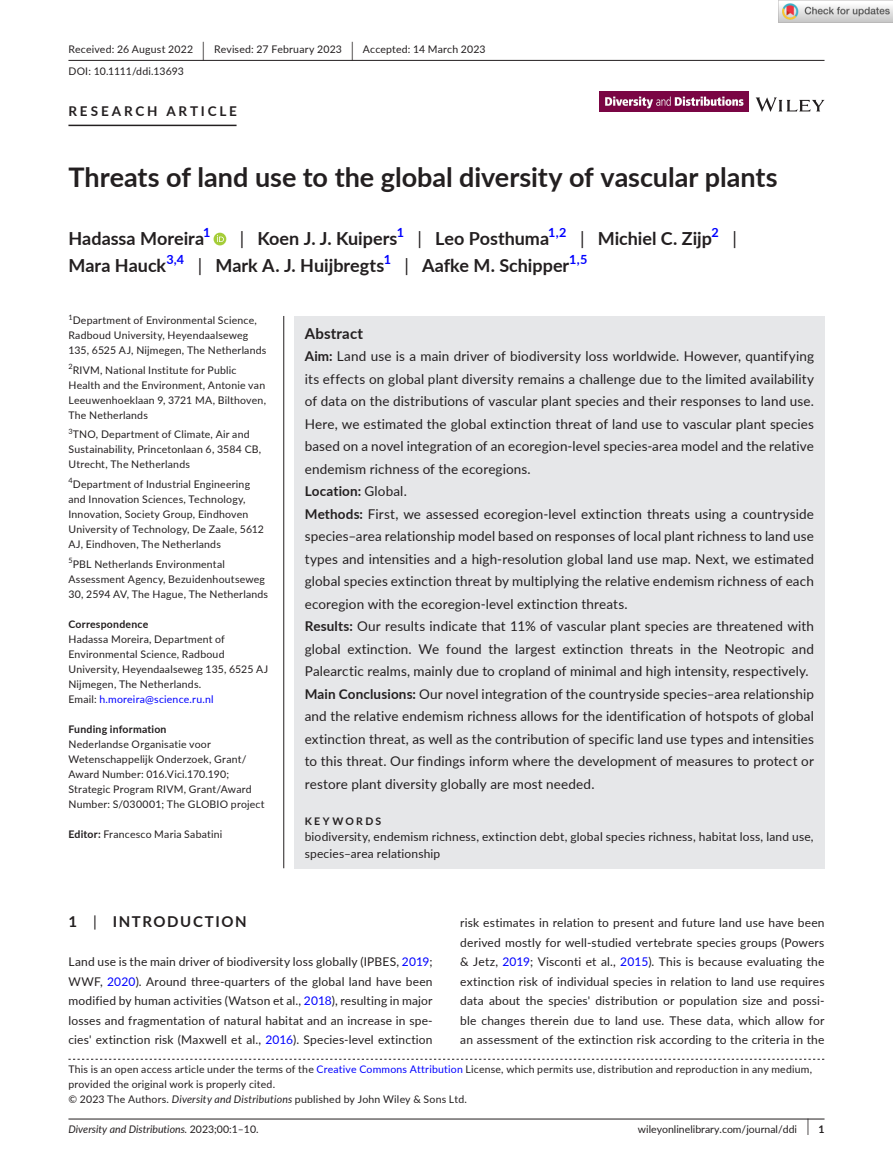
<style>
.page{position:relative;width:893px;height:1174px;background:#fff}
.page>*{position:absolute;margin:0;border:0;box-sizing:border-box;transform-origin:0 0}
.t1{font:700 27px "Lato";color:#231f20}
.t2{font:700 18px "Lato";color:#231f20}
.t3{font:18px "Lato";color:#231f20}
.t4{font:700 15px "Lato";letter-spacing:.1em;color:#231f20}
.t5{font:700 15px "Lato";letter-spacing:.015em;color:#231f20}
.t6{font:13.5px/22.5px "Lato";letter-spacing:.01em;color:#231f20}
.t7{font:700 13.5px "Lato";letter-spacing:.21em;color:#231f20}
.t8{font:700 12.6px "Lato";color:#00f}
.t9{font:12px/19.5px "Lato";letter-spacing:.015em;color:#231f20;text-align:justify}
.t10{font:10.5px/15px "Lato";letter-spacing:.02em;color:#231f20}
.t11{font:italic 10.5px "Lato";color:#231f20}
.t12{font:10.5px "Lato";color:#231f20}
.t13{font:700 10.5px "Lato";letter-spacing:.02em;color:#231f20}
.t14{font:700 10.5px "Lato";letter-spacing:.22em;color:#231f20}
.t15{font:7.35px "Lato";color:#231f20}
.s1{font-size:19.65px}
.s2{font-weight:400}
.s3{color:#00f}
.s4{font-weight:700}
.s5{font-style:italic}
.s6{font-style:normal}
.s7{font-size:17.4px}
</style>
<div class="page">
<hr style="left:68px;top:1118px;width:756px;height:1px;background:#231f20">
<svg style="left:756px;top:97px;width:68px;height:15px"></svg>
<img style="left:599px;top:91px;width:149px;height:21px">
<hr style="left:68px;top:60px;width:756px;height:1px;background:#231f20">
<hr style="left:68px;top:125px;width:169px;height:1px;background:#231f20">
<div style="left:214px;top:233px;width:12px;height:12px;background:#a5cd39;border-radius:50%"></div>
<svg style="left:217px;top:235px;width:7px;height:7px"></svg>
<svg style="left:68px;top:1058px;width:756px;height:1px"></svg>
<div style="left:294px;top:316px;width:530px;height:552px;background:#e6e7e9"></div>
<hr style="left:283px;top:316px;width:1px;height:552px;background:#231f20">
<img style="left:779px;top:0;width:114px;height:23px">
<p class="t10" style="left:68px;top:38px;width:419px;line-height:21.8px">Received: 26 August 2022 <span class="s1">|</span> Revised: 27 February 2023 <span class="s1">|</span> Accepted: 14 March 2023<br>DOI: 10.1111/ddi.13693</p>
<p class="t7" style="left:68px;top:101px;width:170px">RESEARCH ARTICLE</p>
<h1 class="t1" style="left:68px;top:157px;width:711px">Threats of land use to the global diversity of vascular plants</h1>
<h2 class="t2" style="left:68px;top:226px;width:137px">Hadassa Moreira</h2>
<p class="t8" style="left:203px;top:223px;width:9px">1</p>
<h2 class="t2" style="left:240px;top:226px;width:159px"><span class="s2">|</span> Koen J. J. Kuipers</h2>
<p class="t8" style="left:397px;top:223px;width:9px">1</p>
<h2 class="t2" style="left:418px;top:226px;width:133px"><span class="s2">|</span> Leo Posthuma</h2>
<p class="t8" style="left:548px;top:223px;width:20px">1,2</p>
<h2 class="t2" style="left:580px;top:226px;width:133px"><span class="s2">|</span> Michiel C. Zijp</h2>
<p class="t8" style="left:712px;top:223px;width:9px">2</p>
<h2 class="t3" style="left:732px;top:226px;width:6px">|</h2>
<h2 class="t2" style="left:68px;top:253px;width:99px">Mara Hauck</h2>
<p class="t8" style="left:166px;top:250px;width:19px">3,4</p>
<h2 class="t2" style="left:198px;top:253px;width:188px"><span class="s2">|</span> Mark A. J. Huijbregts</h2>
<p class="t8" style="left:384px;top:250px;width:9px">1</p>
<h2 class="t2" style="left:405px;top:253px;width:166px"><span class="s2">|</span> Aafke M. Schipper</h2>
<p class="t8" style="left:569px;top:250px;width:20px">1,5</p>
<p class="t15" style="left:68px;top:312px;width:6px">1</p>
<p class="t10" style="left:68px;top:313px;width:199px;text-indent:4px">Department of Environmental Science,<br>Radboud University, Heyendaalseweg<br>135, 6525 AJ, Nijmegen, The Netherlands</p>
<p class="t15" style="left:68px;top:361px;width:6px">2</p>
<p class="t10" style="left:68px;top:362px;width:199px;text-indent:4px">RIVM, National Institute for Public Health and the Environment, Antonie van Leeuwenhoeklaan 9, 3721 MA, Bilthoven, The Netherlands</p>
<p class="t10" style="left:68px;top:427px;width:194px"><sup>3</sup>TNO, Department of Climate, Air and<br>Sustainability, Princetonlaan 6, 3584 CB,<br>Utrecht, The Netherlands</p>
<p class="t10" style="left:68px;top:476px;width:197px"><sup>4</sup>Department of Industrial Engineering and Innovation Sciences, Technology, Innovation, Society Group, Eindhoven University of Technology, De Zaale, 5612<br>AJ, Eindhoven, The Netherlands</p>
<p class="t10" style="left:68px;top:556px;width:201px"><sup>5</sup>PBL Netherlands Environmental<br>Assessment Agency, Bezuidenhoutseweg<br>30, 2594 AV, The Hague, The Netherlands</p>
<p class="t13" style="left:68px;top:616px;width:81px">Correspondence</p>
<p class="t10" style="left:68px;top:631px;width:201px">Hadassa Moreira, Department of Environmental Science, Radboud University, Heyendaalseweg 135, 6525 AJ Nijmegen, The Netherlands.<br>Email: <span class="s3">h.moreira@science.ru.nl</span></p>
<p class="t13" style="left:68px;top:721px;width:100px">Funding information</p>
<p class="t10" style="left:68px;top:736px;width:198px">Nederlandse Organisatie voor Wetenschappelijk Onderzoek, Grant/ Award Number: 016.Vici.170.190; Strategic Program RIVM, Grant/Award Number: S/030001; The GLOBIO project</p>
<p class="t10" style="left:68px;top:826px;width:155px"><span class="s4">Editor:</span> Francesco Maria Sabatini</p>
<p class="t5" style="left:305px;top:322px;width:60px">Abstract</p>
<p class="t6" style="left:305px;top:344px;width:511px"><span class="s4">Aim:</span> Land use is a main driver of biodiversity loss worldwide. However, quantifying its effects on global plant diversity remains a challenge due to the limited availability of data on the distributions of vascular plant species and their responses to land use.<br>Here, we estimated the global extinction threat of land use to vascular plant species based on a novel integration of an ecoregion-level species-area model and the relative endemism richness of the ecoregions.<br><span class="s4">Location:</span> Global.<br><span class="s4">Methods:</span> First, we assessed ecoregion-level extinction threats using a countryside species–area relationship model based on responses of local plant richness to land use types and intensities and a high-resolution global land use map. Next, we estimated global species extinction threat by multiplying the relative endemism richness of each ecoregion with the ecoregion-level extinction threats.<br><span class="s4">Results:</span> Our results indicate that 11% of vascular plant species are threatened with global extinction. We found the largest extinction threats in the Neotropic and Palearctic realms, mainly due to cropland of minimal and high intensity, respectively.<br><span class="s4">Main Conclusions:</span> Our novel integration of the countryside species–area relationship and the relative endemism richness allows for the identification of hotspots of global extinction threat, as well as the contribution of specific land use types and intensities to this threat. Our findings inform where the development of measures to protect or restore plant diversity globally are most needed.</p>
<p class="t14" style="left:305px;top:813px;width:78px">KEYWORDS</p>
<p class="t9" style="left:305px;top:828px;width:510px;line-height:16.5px">biodiversity, endemism richness, extinction debt, global species richness, habitat loss, land use, species–area relationship</p>
<p class="t4" style="left:68px;top:911px;width:180px">1 <span class="s2">|</span> INTRODUCTION</p>
<p class="t9" style="left:68px;top:951px;width:366px">Land use is the main driver of biodiversity loss globally (IPBES, <span class="s3">2019</span>; WWF, <span class="s3">2020</span>). Around three-quarters of the global land have been modified by human activities (Watson et al., <span class="s3">2018</span>), resulting in major losses and fragmentation of natural habitat and an increase in spe&shy;cies' extinction risk (Maxwell et al., <span class="s3">2016</span>). Species-level extinction</p>
<p class="t9" style="left:460px;top:912px;width:366px">risk estimates in relation to present and future land use have been derived mostly for well-studied vertebrate species groups (Powers &amp; Jetz, <span class="s3">2019</span>; Visconti et al., <span class="s3">2015</span>). This is because evaluating the extinction risk of individual species in relation to land use requires data about the species' distribution or population size and possi&shy;ble changes therein due to land use. These data, which allow for an assessment of the extinction risk according to the criteria in the</p>
<p class="t10" style="left:68px;top:1061px;width:745px">This is an open access article under the terms of the <span class="s3">Creative Commons Attribution</span> License, which permits use, distribution and reproduction in any medium, provided the original work is properly cited.<br>© 2023 The Authors. <span class="s5">Diversity and Distributions</span> published by John Wiley &amp; Sons Ltd.</p>
<p class="t11" style="left:68px;top:1121px;width:192px">Diversity and Distributions. <span class="s6">2023;00:1–10.</span></p>
<p class="t12" style="left:638px;top:1121px;width:188px">wileyonlinelibrary.com/journal/ddi <span class="s7">|</span> <span class="s4">1</span></p>
</div>
